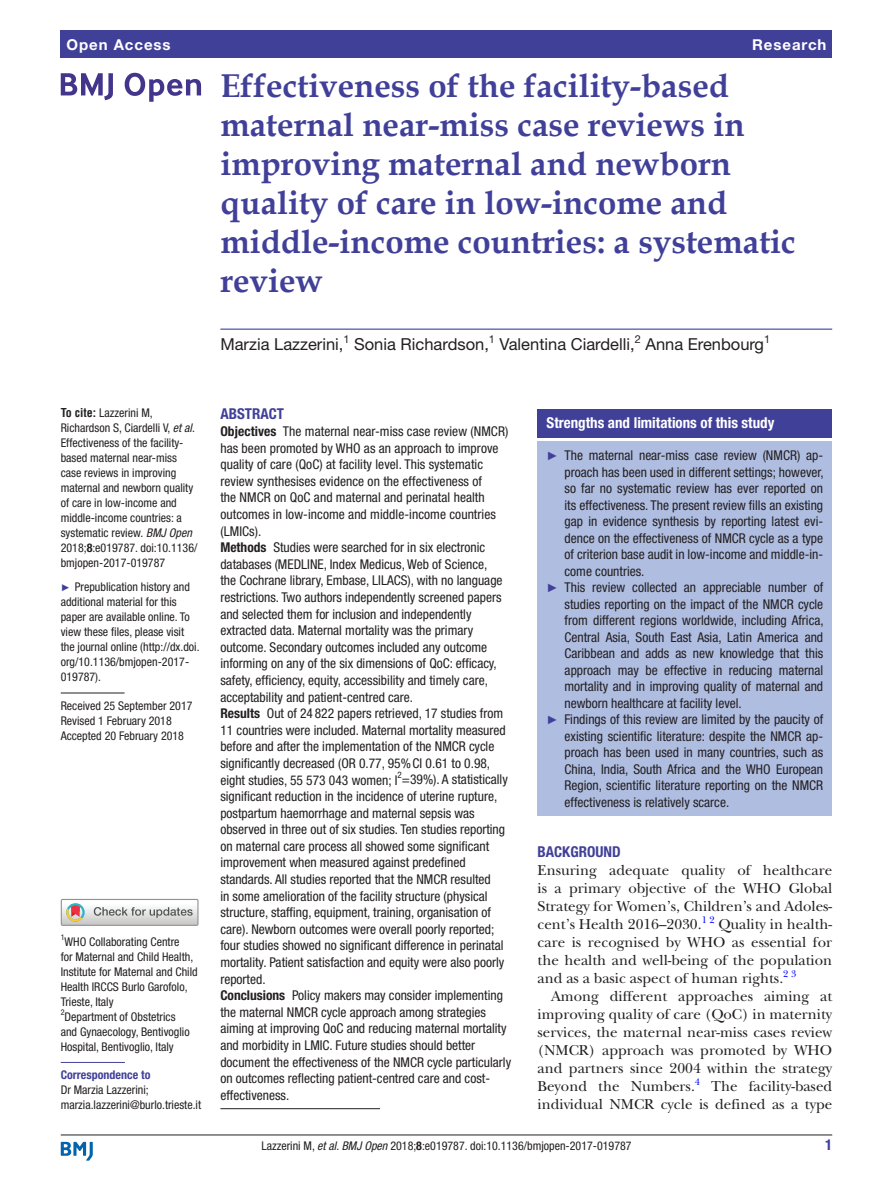
<style>
.page{position:relative;width:893px;height:1191px;background:#fff}
.page>*{position:absolute;margin:0;border:0;box-sizing:border-box;transform-origin:0 0}
.t1{font:700 33px/39px "Book Antiqua";color:#414099}
.t2{font:16.5px "Helvetica Neue LT Std";color:#231f20}
.t3{font:15px/18px "New Baskerville";color:#231f20;text-align:justify}
.t4{font:700 condensed 15px "Helvetica Neue LT Std";color:#fff}
.t5{font:700 condensed 15px "Helvetica Neue LT Std";color:#414099}
.t6{font:700 15px "Helvetica Neue LT Std";letter-spacing:.065em;color:#fff}
.t7{font:condensed 13.5px/16.6px "Helvetica Neue LT Std";color:#231f20}
.t8{font:condensed 12px/15px "Helvetica Neue LT Std";color:#231f20}
.t9{font:700 condensed 12px "Helvetica Neue LT Std";color:#414099}
.t10{font:10.95px "Helvetica Neue LT Std";color:#231f20}
.t11{font:9.9px "New Baskerville";color:#00f}
.t12{font:condensed 9px "Helvetica Neue LT Std";color:#231f20}
.t13{font:condensed 7.95px "Helvetica Neue LT Std";color:#231f20}
.s1{font-family:"Helvetica LT Std";font-weight:700}
.s2{font-style:italic}
.s3{font-weight:700}
.s4{font-family:"Arial";font-stretch:normal;font-size:9.75px;color:#414099}
.s5{font-family:"Arial";font-stretch:normal;font-size:12px;color:#414099}
</style>
<div class="page">
<hr style="left:61px;top:1134px;width:771px;height:1px;background:#231f20">
<svg style="left:61px;top:1141px;width:32px;height:19px"></svg>
<div style="left:61px;top:31px;width:771px;height:27px;background:#414099"></div>
<hr style="left:220px;top:328px;width:612px;height:2px;background:#414099">
<hr style="left:61px;top:692px;width:64px;height:1px;background:#231f20">
<hr style="left:61px;top:1062px;width:64px;height:1px;background:#414099">
<svg style="left:61px;top:73px;width:52px;height:27px"></svg>
<svg style="left:125px;top:73px;width:76px;height:29px"></svg>
<div style="left:61px;top:899px;width:138px;height:27px;border:1px solid #969090"></div>
<svg style="left:61px;top:899px;width:137px;height:26px"></svg>
<hr style="left:220px;top:1108px;width:160px;height:1px;background:#231f20">
<div style="left:538px;top:409px;width:294px;height:28px;background:#414099"></div>
<div style="left:538px;top:441px;width:294px;height:374px;background:#afbde1"></div>
<p class="t6" style="left:66px;top:35px;width:106px">Open Access</p>
<p class="t6" style="left:752px;top:35px;width:76px">Research</p>
<h1 class="t1" style="left:220px;top:66px;width:577px">Effectiveness of the facility-based maternal near-miss case reviews in improving maternal and newborn quality of care in low-income and middle-income countries: a systematic review</h1>
<p class="t2" style="left:220px;top:335px;width:125px">Marzia Lazzerini,</p>
<p class="t10" style="left:343px;top:332px;width:8px">1</p>
<p class="t2" style="left:354px;top:335px;width:136px">Sonia Richardson,</p>
<p class="t10" style="left:489px;top:332px;width:8px">1</p>
<p class="t2" style="left:500px;top:335px;width:137px">Valentina Ciardelli,</p>
<p class="t10" style="left:635px;top:332px;width:8px">2</p>
<p class="t2" style="left:645px;top:335px;width:120px">Anna Erenbourg</p>
<p class="t10" style="left:764px;top:332px;width:8px">1</p>
<p class="t8" style="left:61px;top:405px;width:138px"><span class="s1">To cite:</span> Lazzerini M,<br>Richardson S, Ciardelli V, <span class="s2">et al</span>.<br>Effectiveness of the facility&shy;based maternal near-miss case reviews in improving maternal and newborn quality of care in low-income and middle-income countries: a systematic review. <span class="s2">BMJ Open<br></span>2018;<span class="s3">8</span>:e019787. doi:10.1136/ bmjopen-2017-019787</p>
<p class="t8" style="left:61px;top:579px;width:140px"><span class="s4">►</span> Prepublication history and additional material for this paper are available online. To view these files, please visit the journal online (http://dx.doi. org/10.1136/bmjopen-2017-<br>019787).</p>
<p class="t8" style="left:61px;top:698px;width:133px">Received 25 September 2017<br>Revised 1 February 2018<br>Accepted 20 February 2018</p>
<p class="t13" style="left:61px;top:933px;width:5px">1</p>
<p class="t8" style="left:61px;top:934px;width:138px;text-indent:4px">WHO Collaborating Centre<br>for Maternal and Child Health,<br>Institute for Maternal and Child<br>Health IRCCS Burlo Garofolo,<br>Trieste, Italy<br><sup>2</sup>Department of Obstetrics<br>and Gynaecology, Bentivoglio<br>Hospital, Bentivoglio, Italy</p>
<p class="t9" style="left:61px;top:1067px;width:91px">Correspondence to</p>
<p class="t8" style="left:61px;top:1082px;width:142px">Dr Marzia Lazzerini; marzia.lazzerini@burlo.trieste.it</p>
<p class="t5" style="left:220px;top:405px;width:65px">Abstract</p>
<p class="t7" style="left:220px;top:423px;width:289px"><span class="s3">Objectives</span> The maternal near-miss case review (NMCR) has been promoted by WHO as an approach to improve quality of care (QoC) at facility level. This systematic review synthesises evidence on the effectiveness of<br>the NMCR on QoC and maternal and perinatal health outcomes in low-income and middle-income countries (LMICs).<br><span class="s3">Methods</span> Studies were searched for in six electronic databases (MEDLINE, Index Medicus, Web of Science,<br>the Cochrane library, Embase, LILACS), with no language restrictions. Two authors independently screened papers and selected them for inclusion and independently extracted data. Maternal mortality was the primary outcome. Secondary outcomes included any outcome informing on any of the six dimensions of QoC: efficacy, safety, efficiency, equity, accessibility and timely care, acceptability and patient-centred care.<br><span class="s3">Results</span> Out of 24 822 papers retrieved, 17 studies from 11 countries were included. Maternal mortality measured before and after the implementation of the NMCR cycle significantly decreased (OR 0.77, 95%CI 0.61 to 0.98, eight studies, 55 573 043 women; I =39%). A statistically</p>
<p class="t12" style="left:398px;top:770px;width:6px">2</p>
<p class="t7" style="left:220px;top:788px;width:292px">significant reduction in the incidence of uterine rupture, postpartum haemorrhage and maternal sepsis was observed in three out of six studies. Ten studies reporting on maternal care process all showed some significant improvement when measured against predefined standards. All studies reported that the NMCR resulted<br>in some amelioration of the facility structure (physical structure, staffing, equipment, training, organisation of care). Newborn outcomes were overall poorly reported; four studies showed no significant difference in perinatal mortality. Patient satisfaction and equity were also poorly reported.<br><span class="s3">Conclusions</span> Policy makers may consider implementing the maternal NMCR cycle approach among strategies aiming at improving QoC and reducing maternal mortality and morbidity in LMIC. Future studies should better document the effectiveness of the NMCR cycle particularly on outcomes reflecting patient-centred care and cost&shy;effectiveness.</p>
<p class="t4" style="left:547px;top:414px;width:229px">Strengths and limitations of this study</p>
<p class="t7" style="left:547px;top:447px;width:278px"><span class="s5">►</span> The maternal near-miss case review (NMCR) ap-</p>
<p class="t7" style="left:565px;top:463px;width:261px">proach has been used in different settings; however,</p>
<p class="t7" style="left:565px;top:480px;width:260px">so far no systematic review has ever reported on</p>
<p class="t7" style="left:565px;top:496px;width:260px">its effectiveness. The present review fills an existing</p>
<p class="t7" style="left:565px;top:513px;width:260px">gap in evidence synthesis by reporting latest evi-</p>
<p class="t7" style="left:565px;top:529px;width:260px">dence on the effectiveness of NMCR cycle as a type</p>
<p class="t7" style="left:565px;top:546px;width:260px">of criterion base audit in low-income and middle-in-</p>
<p class="t7" style="left:565px;top:562px;width:81px">come countries.</p>
<p class="t7" style="left:547px;top:579px;width:278px"><span class="s5">►</span> This review collected an appreciable number of</p>
<p class="t7" style="left:565px;top:595px;width:260px">studies reporting on the impact of the NMCR cycle</p>
<p class="t7" style="left:565px;top:612px;width:261px">from different regions worldwide, including Africa,</p>
<p class="t7" style="left:565px;top:628px;width:260px">Central Asia, South East Asia, Latin America and</p>
<p class="t7" style="left:565px;top:645px;width:260px">Caribbean and adds as new knowledge that this</p>
<p class="t7" style="left:565px;top:661px;width:260px">approach may be effective in reducing maternal</p>
<p class="t7" style="left:565px;top:678px;width:260px">mortality and in improving quality of maternal and</p>
<p class="t7" style="left:565px;top:694px;width:179px">newborn healthcare at facility level.</p>
<p class="t7" style="left:547px;top:711px;width:278px"><span class="s5">►</span> Findings of this review are limited by the paucity of</p>
<p class="t7" style="left:565px;top:727px;width:260px">existing scientific literature: despite the NMCR ap-</p>
<p class="t7" style="left:565px;top:744px;width:260px">proach has been used in many countries, such as</p>
<p class="t7" style="left:565px;top:760px;width:260px">China, India, South Africa and the WHO European</p>
<p class="t7" style="left:565px;top:777px;width:260px">Region, scientific literature reporting on the NMCR</p>
<p class="t7" style="left:565px;top:793px;width:166px">effectiveness is relatively scarce.</p>
<p class="t5" style="left:538px;top:843px;width:85px">Background</p>
<p class="t3" style="left:538px;top:861px;width:296px">Ensuring adequate quality of healthcare is a primary objective of the WHO Global Strategy for Women’s, Children’s and Adoles&shy;cent’s Health 2016–2030.</p>
<p class="t11" style="left:702px;top:913px;width:14px">1 2</p>
<p class="t3" style="left:538px;top:915px;width:296px;text-indent:181px">Quality in health&shy;care is recognised by WHO as essential for the health and well-being of the population and as a basic aspect of human rights.</p>
<p class="t11" style="left:783px;top:967px;width:14px">2 3</p>
<p class="t3" style="left:538px;top:987px;width:296px;text-indent:14px">Among different approaches aiming at improving quality of care (QoC) in maternity services, the maternal near-miss cases review (NMCR) approach was promoted by WHO and partners since 2004 within the strategy Beyond the Numbers.<sup>4</sup></p>
<p class="t3" style="left:538px;top:1077px;width:296px;text-align:right">The facility-based<br>individual NMCR cycle is defined as a type</p>
<p class="t8" style="left:261px;top:1137px;width:372px">Lazzerini M, <span class="s2">et al</span>. <span class="s2">BMJ Open</span> 2018;<span class="s3">8</span>:e019787. doi:10.1136/bmjopen-2017-019787</p>
<p class="t5" style="left:825px;top:1135px;width:9px">1</p>
</div>
